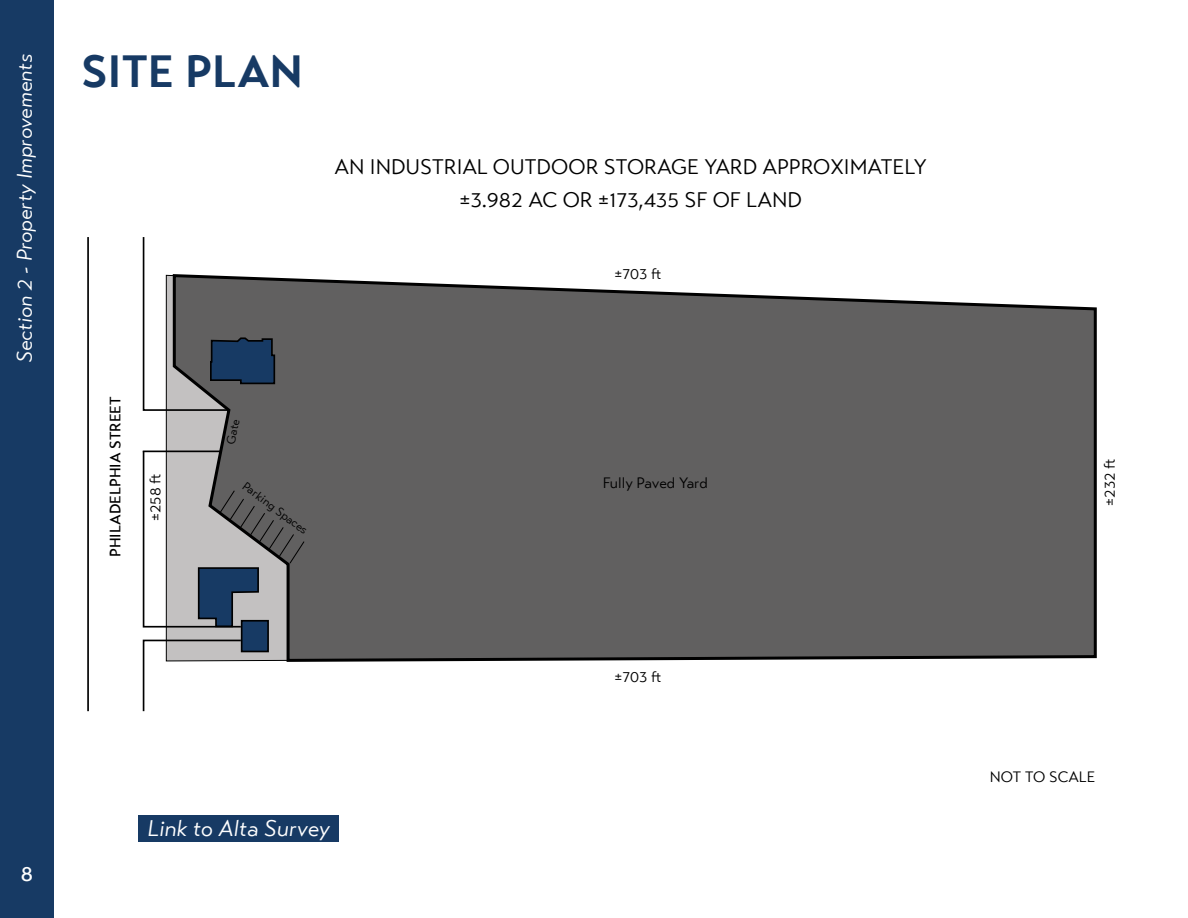
<style>
.page{position:relative;width:1188px;height:918px;background:#fff}
.page>*{position:absolute;margin:0;border:0;box-sizing:border-box;transform-origin:0 0}
.t1{font:700 45px "Transat Text";color:#173a64}
.t2{font:italic 22.5px "Transat Text Standard";color:#fff}
.t3{font:21px/33px "Transat Text Standard";color:#000;text-align:center}
.t4{font:italic 21px "Transat Text Standard";color:#fff}
.t5{font:500 21px "Transat Text";color:#fff}
.t6{font:15px "Transat Text Standard";color:#000}
.t7{font:500 15px "Transat Text";color:#000}
.t8{font:12px "Transat Text Standard";color:#000}
</style>
<div class="page">
<div style="left:0;top:0;width:54px;height:918px;background:#173a64"></div>
<svg style="left:166px;top:277px;width:930px;height:384px;background:#676666"></svg>
<div style="left:138px;top:815px;width:201px;height:27px;background:#173a64"></div>
<div style="left:242px;top:621px;width:26px;height:30px;background:#173a64"></div>
<div style="left:241px;top:620px;width:28px;height:32px;border:2px solid #000"></div>
<hr style="left:87px;top:237px;width:2px;height:474px;background:#000">
<svg style="left:142px;top:237px;width:134px;height:175px"></svg>
<svg style="left:142px;top:450px;width:163px;height:178px;background:#919396"></svg>
<hr style="left:143px;top:451px;width:77px;height:1px;background:#000">
<svg style="left:142px;top:639px;width:101px;height:73px"></svg>
<p class="t4" style="left:12px;top:363px;width:311px;rotate:-90deg">Section 2 - Property Improvements</p>
<h1 class="t1" style="left:81px;top:44px;width:224px">SITE PLAN</h1>
<p class="t3" style="left:335px;top:150px;width:594px">AN INDUSTRIAL OUTDOOR STORAGE YARD APPROXIMATELY ±3.982 AC OR ±173,435 SF OF LAND</p>
<p class="t6" style="left:615px;top:265px;width:48px">±703 ft</p>
<p class="t7" style="left:106px;top:557px;width:162px;rotate:-90deg">PHILADELPHIA STREET</p>
<p class="t6" style="left:146px;top:521px;width:49px;rotate:-90deg">±258 ft</p>
<p class="t8" style="left:223px;top:443px;width:27px;rotate:-78deg">Gate</p>
<p class="t8" style="left:248px;top:479px;width:80px;rotate:37deg">Parking Spaces</p>
<p class="t6" style="left:603px;top:474px;width:107px">Fully Paved Yard</p>
<p class="t6" style="left:615px;top:668px;width:48px">±703 ft</p>
<p class="t5" style="left:21px;top:861px;width:14px">8</p>
<p class="t2" style="left:148px;top:815px;width:184px">Link to Alta Survey</p>
<p class="t6" style="left:1101px;top:506px;width:49px;rotate:-90deg">±232 ft</p>
<p class="t6" style="left:990px;top:768px;width:107px">NOT TO SCALE</p>
</div>
